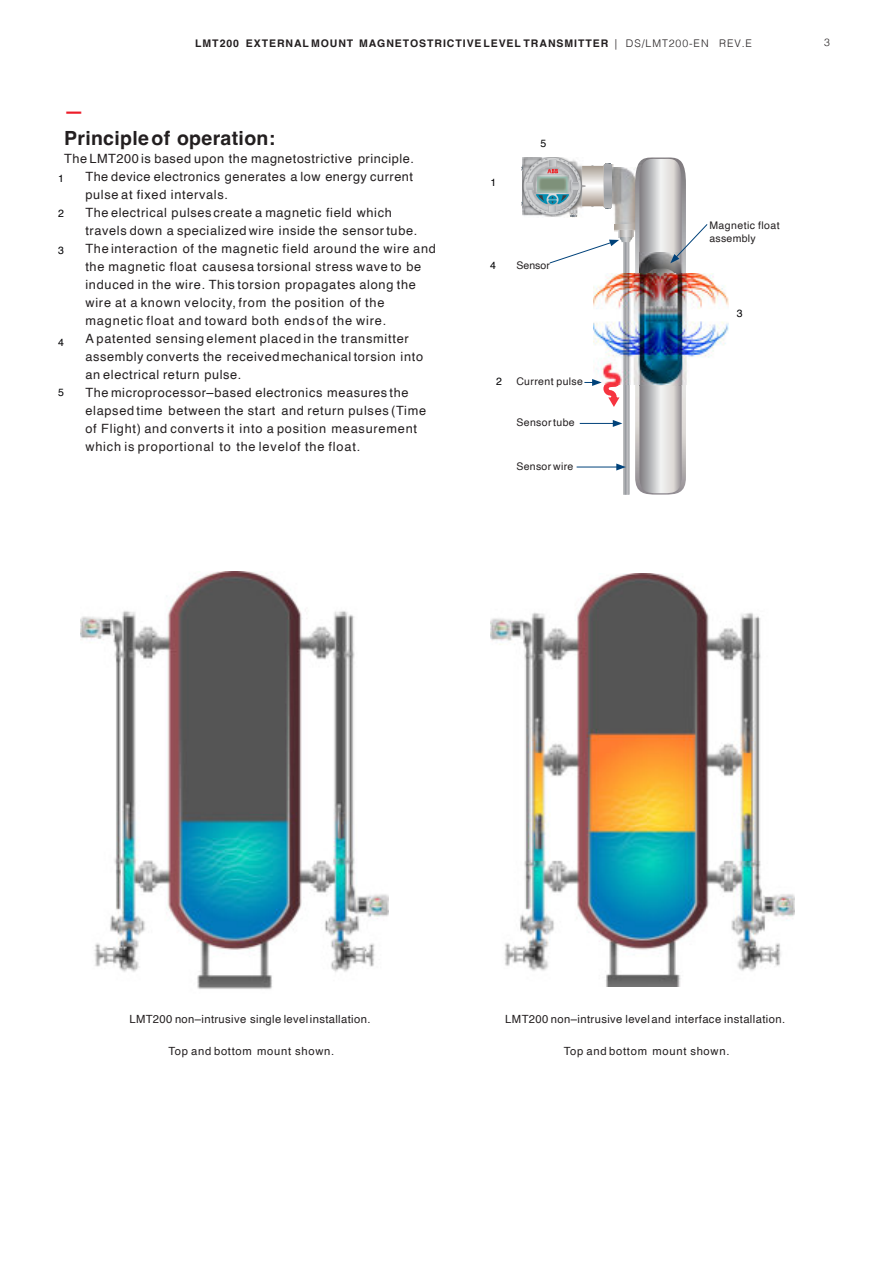
<style>
.page{position:relative;width:894px;height:1264px;background:#fff}
.page>*{position:absolute;margin:0;border:0;box-sizing:border-box;transform-origin:0 0}
.t1{font:700 19.5px "Helvetica";letter-spacing:.015em;color:#231f20}
.t2{font:700 19.5px "Helvetica";color:#ed1c29}
.t3{font:12.75px "Helvetica";letter-spacing:.055em;color:#231f20}
.t4{font:11.25px "Helvetica";letter-spacing:.035em;color:#231f20}
.t5{font:11.25px "Helvetica";letter-spacing:.065em;color:#231f20}
.t6{font:700 10.5px "Helvetica";letter-spacing:.09em;color:#231f20}
.t7{font:10.5px/13.5px "Helvetica";letter-spacing:.035em;color:#231f20}
.t8{font:10.5px "Helvetica";color:#000003}
.t9{font:300 10.5px "Helvetica";color:#231f20}
.s1{font-weight:300}
.s2{font-weight:700}
</style>
<div class="page">
<img style="left:708px;top:275px;width:20px;height:83px">
<img style="left:81px;top:571px;width:307px;height:418px">
<img style="left:491px;top:573px;width:303px;height:413px">
<img style="left:521px;top:157px;width:187px;height:337px">
<p class="t6" style="left:195px;top:39px;width:558px">LMT200 EXTERNAL MOUNT MAGNETOSTRICTIVE LEVEL TRANSMITTER <span class="s1">| DS/LMT200-EN REV.E</span></p>
<p class="t9" style="left:824px;top:38px;width:7px">3</p>
<h1 class="t2" style="left:64px;top:103px;width:21px">—</h1>
<h1 class="t1" style="left:64px;top:130px;width:213px">Principle of operation:</h1>
<p class="t3" style="left:64px;top:153px;width:351px">The LMT200 is based upon the magnetostrictive principle.</p>
<p class="t3" style="left:64px;top:171px;width:350px"><span class="s2">1</span> The device electronics generates a low energy current</p>
<p class="t3" style="left:85px;top:189px;width:144px">pulse at fixed intervals.</p>
<p class="t3" style="left:64px;top:207px;width:329px"><span class="s2">2</span> The electrical pulses create a magnetic field which</p>
<p class="t3" style="left:85px;top:225px;width:333px">travels down a specialized wire inside the sensor tube.</p>
<p class="t3" style="left:64px;top:243px;width:373px"><span class="s2">3</span> The interaction of the magnetic field around the wire and</p>
<p class="t3" style="left:85px;top:261px;width:337px">the magnetic float causes a torsional stress wave to be</p>
<p class="t3" style="left:85px;top:279px;width:332px">induced in the wire. This torsion propagates along the</p>
<p class="t3" style="left:85px;top:297px;width:301px">wire at a known velocity, from the position of the</p>
<p class="t3" style="left:85px;top:315px;width:302px">magnetic float and toward both ends of the wire.</p>
<p class="t3" style="left:64px;top:333px;width:346px"><span class="s2">4</span> A patented sensing element placed in the transmitter</p>
<p class="t3" style="left:85px;top:351px;width:339px">assembly converts the received mechanical torsion into</p>
<p class="t3" style="left:85px;top:369px;width:158px">an electrical return pulse.</p>
<p class="t3" style="left:64px;top:387px;width:346px"><span class="s2">5</span> The microprocessor–based electronics measures the</p>
<p class="t3" style="left:85px;top:405px;width:342px">elapsed time between the start and return pulses (Time</p>
<p class="t3" style="left:85px;top:423px;width:333px">of Flight) and converts it into a position measurement</p>
<p class="t3" style="left:85px;top:441px;width:276px">which is proportional to the level of the float.</p>
<p class="t8" style="left:58px;top:174px;width:7px">1</p>
<p class="t8" style="left:58px;top:209px;width:7px">2</p>
<p class="t8" style="left:58px;top:246px;width:7px">3</p>
<p class="t8" style="left:58px;top:337px;width:7px">4</p>
<p class="t8" style="left:58px;top:387px;width:7px">5</p>
<p class="t8" style="left:490px;top:178px;width:7px">1</p>
<p class="t8" style="left:540px;top:139px;width:7px">5</p>
<p class="t8" style="left:490px;top:261px;width:7px">4</p>
<p class="t7" style="left:516px;top:259px;width:35px">Sensor</p>
<p class="t8" style="left:496px;top:377px;width:7px">2</p>
<p class="t7" style="left:516px;top:375px;width:68px">Current pulse</p>
<p class="t7" style="left:516px;top:416px;width:60px">Sensor tube</p>
<p class="t7" style="left:516px;top:460px;width:59px">Sensor wire</p>
<p class="t7" style="left:709px;top:219px;width:72px">Magnetic float assembly</p>
<p class="t8" style="left:736px;top:309px;width:7px">3</p>
<p class="t4" style="left:129px;top:1014px;width:242px">LMT200 non–intrusive single level installation.</p>
<p class="t5" style="left:168px;top:1045px;width:167px">Top and bottom mount shown.</p>
<p class="t4" style="left:505px;top:1014px;width:281px">LMT200 non–intrusive level and interface installation.</p>
<p class="t5" style="left:563px;top:1045px;width:167px">Top and bottom mount shown.</p>
</div>
